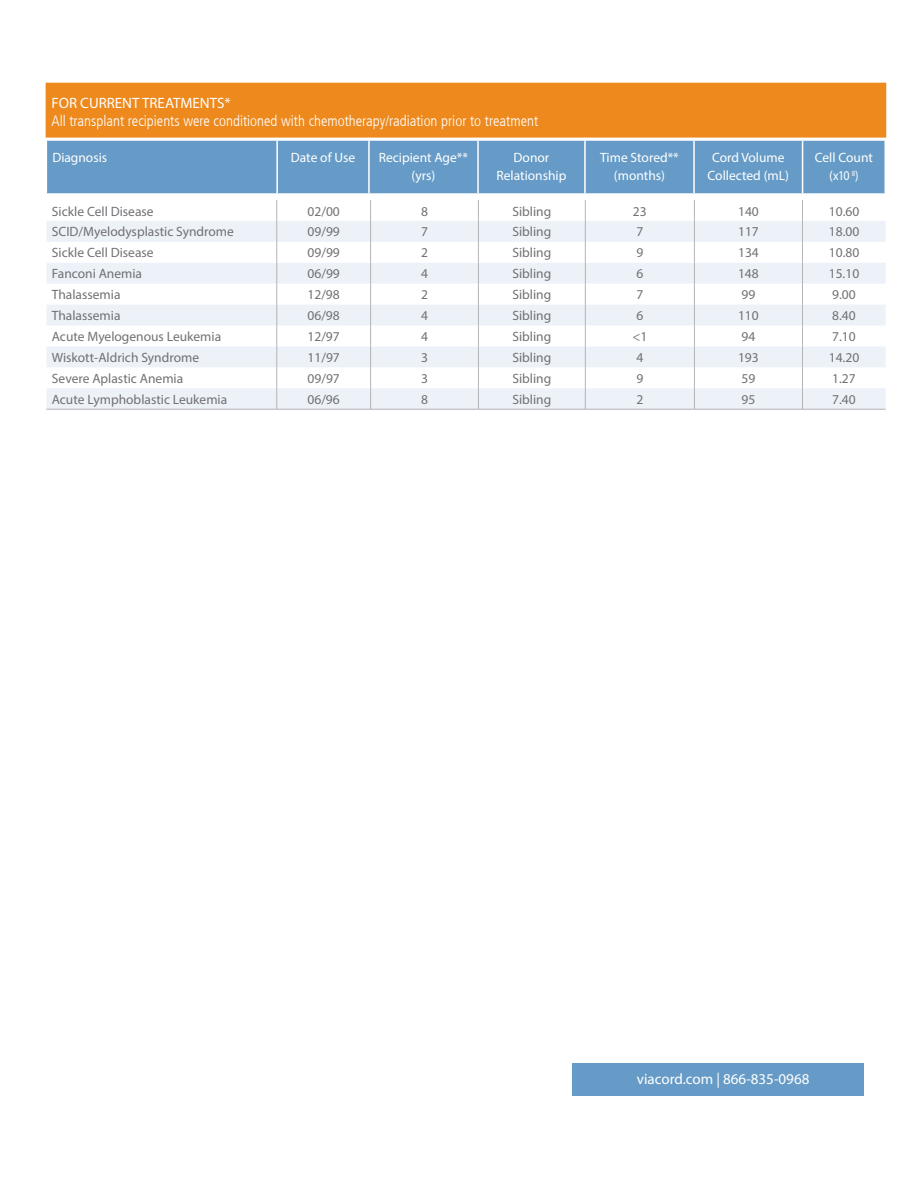
<style>
.page{position:relative;width:918px;height:1188px;background:#fff}
.page>*{position:absolute;margin:0;border:0;box-sizing:border-box;transform-origin:0 0}
.t1{font:300 condensed 15px "Frutiger LT Com";color:#fff}
.t2{font:15px "Myriad Pro";color:#fff}
.t3{font:13.5px "Myriad Pro";color:#717074}
.t4{font:13.5px/18px "Myriad Pro";color:#fff;text-align:center}
</style>
<div class="page">
<div style="left:46px;top:83px;width:840px;height:54px;background:#ed891d"></div>
<div style="left:46px;top:83px;width:840px;height:55px;border:2px solid #ed891d"></div>
<div style="left:47px;top:141px;width:838px;height:52px;background:#669bc7"></div>
<hr style="left:276px;top:141px;width:2px;height:52px;background:#fff">
<hr style="left:368px;top:141px;width:2px;height:52px;background:#fff">
<hr style="left:477px;top:141px;width:2px;height:52px;background:#fff">
<hr style="left:584px;top:141px;width:2px;height:52px;background:#fff">
<hr style="left:693px;top:141px;width:2px;height:52px;background:#fff">
<hr style="left:802px;top:141px;width:1px;height:52px;background:#fff">
<svg style="left:46px;top:193px;width:840px;height:217px"></svg>
<div style="left:572px;top:1063px;width:292px;height:32px;background:#669bc7"></div>
<p class="t2" style="left:51px;top:97px;width:181px">FOR CURRENT TREATMENTS*</p>
<p class="t1" style="left:51px;top:115px;width:488px">All transplant recipients were conditioned with chemotherapy/radiation prior to treatment</p>
<p class="t4" style="left:52px;top:149px;width:56px">Diagnosis</p>
<p class="t4" style="left:291px;top:149px;width:66px">Date of Use</p>
<p class="t4" style="left:379px;top:149px;width:91px">Recipient Age** (yrs)</p>
<p class="t4" style="left:497px;top:149px;width:71px">Donor<br>Relationship</p>
<p class="t4" style="left:600px;top:149px;width:80px">Time Stored** (months)</p>
<p class="t4" style="left:708px;top:149px;width:83px">Cord Volume<br>Collected (mL)</p>
<p class="t4" style="left:815px;top:149px;width:60px">Cell Count (x10 <sup>8</sup>)</p>
<p class="t3" style="left:52px;top:206px;width:103px">Sickle Cell Disease</p>
<p class="t3" style="left:308px;top:206px;width:34px">02/00</p>
<p class="t3" style="left:421px;top:206px;width:8px">8</p>
<p class="t3" style="left:512px;top:206px;width:40px">Sibling</p>
<p class="t3" style="left:633px;top:206px;width:15px">23</p>
<p class="t3" style="left:738px;top:206px;width:22px">140</p>
<p class="t3" style="left:829px;top:206px;width:32px">10.60</p>
<p class="t3" style="left:52px;top:227px;width:184px">SCID/Myelodysplastic Syndrome</p>
<p class="t3" style="left:308px;top:227px;width:34px">09/99</p>
<p class="t3" style="left:421px;top:227px;width:8px">7</p>
<p class="t3" style="left:512px;top:227px;width:40px">Sibling</p>
<p class="t3" style="left:636px;top:227px;width:8px">7</p>
<p class="t3" style="left:738px;top:227px;width:22px">117</p>
<p class="t3" style="left:829px;top:227px;width:32px">18.00</p>
<p class="t3" style="left:52px;top:248px;width:103px">Sickle Cell Disease</p>
<p class="t3" style="left:308px;top:248px;width:34px">09/99</p>
<p class="t3" style="left:421px;top:248px;width:8px">2</p>
<p class="t3" style="left:512px;top:248px;width:40px">Sibling</p>
<p class="t3" style="left:636px;top:248px;width:8px">9</p>
<p class="t3" style="left:738px;top:248px;width:22px">134</p>
<p class="t3" style="left:829px;top:248px;width:32px">10.80</p>
<p class="t3" style="left:52px;top:269px;width:92px">Fanconi Anemia</p>
<p class="t3" style="left:308px;top:269px;width:34px">06/99</p>
<p class="t3" style="left:421px;top:269px;width:8px">4</p>
<p class="t3" style="left:512px;top:269px;width:40px">Sibling</p>
<p class="t3" style="left:636px;top:269px;width:8px">6</p>
<p class="t3" style="left:738px;top:269px;width:22px">148</p>
<p class="t3" style="left:829px;top:269px;width:32px">15.10</p>
<p class="t3" style="left:52px;top:290px;width:70px">Thalassemia</p>
<p class="t3" style="left:307px;top:290px;width:34px">12/98</p>
<p class="t3" style="left:421px;top:290px;width:8px">2</p>
<p class="t3" style="left:512px;top:290px;width:40px">Sibling</p>
<p class="t3" style="left:636px;top:290px;width:8px">7</p>
<p class="t3" style="left:742px;top:290px;width:15px">99</p>
<p class="t3" style="left:832px;top:290px;width:25px">9.00</p>
<p class="t3" style="left:52px;top:310px;width:70px">Thalassemia</p>
<p class="t3" style="left:307px;top:310px;width:34px">06/98</p>
<p class="t3" style="left:421px;top:310px;width:8px">4</p>
<p class="t3" style="left:512px;top:310px;width:40px">Sibling</p>
<p class="t3" style="left:636px;top:310px;width:8px">6</p>
<p class="t3" style="left:738px;top:310px;width:22px">110</p>
<p class="t3" style="left:832px;top:310px;width:25px">8.40</p>
<p class="t3" style="left:52px;top:331px;width:171px">Acute Myelogenous Leukemia</p>
<p class="t3" style="left:307px;top:331px;width:34px">12/97</p>
<p class="t3" style="left:421px;top:331px;width:8px">4</p>
<p class="t3" style="left:512px;top:331px;width:40px">Sibling</p>
<p class="t3" style="left:632px;top:331px;width:16px">&lt;1</p>
<p class="t3" style="left:742px;top:331px;width:15px">94</p>
<p class="t3" style="left:832px;top:331px;width:25px">7.10</p>
<p class="t3" style="left:52px;top:352px;width:149px">Wiskott-Aldrich Syndrome</p>
<p class="t3" style="left:308px;top:352px;width:34px">11/97</p>
<p class="t3" style="left:421px;top:352px;width:8px">3</p>
<p class="t3" style="left:512px;top:352px;width:40px">Sibling</p>
<p class="t3" style="left:636px;top:352px;width:8px">4</p>
<p class="t3" style="left:738px;top:352px;width:22px">193</p>
<p class="t3" style="left:829px;top:352px;width:32px">14.20</p>
<p class="t3" style="left:52px;top:373px;width:133px">Severe Aplastic Anemia</p>
<p class="t3" style="left:308px;top:373px;width:34px">09/97</p>
<p class="t3" style="left:421px;top:373px;width:8px">3</p>
<p class="t3" style="left:512px;top:373px;width:40px">Sibling</p>
<p class="t3" style="left:636px;top:373px;width:8px">9</p>
<p class="t3" style="left:742px;top:373px;width:15px">59</p>
<p class="t3" style="left:832px;top:373px;width:25px">1.27</p>
<p class="t3" style="left:52px;top:394px;width:177px">Acute Lymphoblastic Leukemia</p>
<p class="t3" style="left:307px;top:394px;width:34px">06/96</p>
<p class="t3" style="left:421px;top:394px;width:8px">8</p>
<p class="t3" style="left:512px;top:394px;width:40px">Sibling</p>
<p class="t3" style="left:636px;top:394px;width:8px">2</p>
<p class="t3" style="left:741px;top:394px;width:15px">95</p>
<p class="t3" style="left:832px;top:394px;width:25px">7.40</p>
<p class="t2" style="left:637px;top:1074px;width:174px">viacord.com | 866-835-0968</p>
</div>
